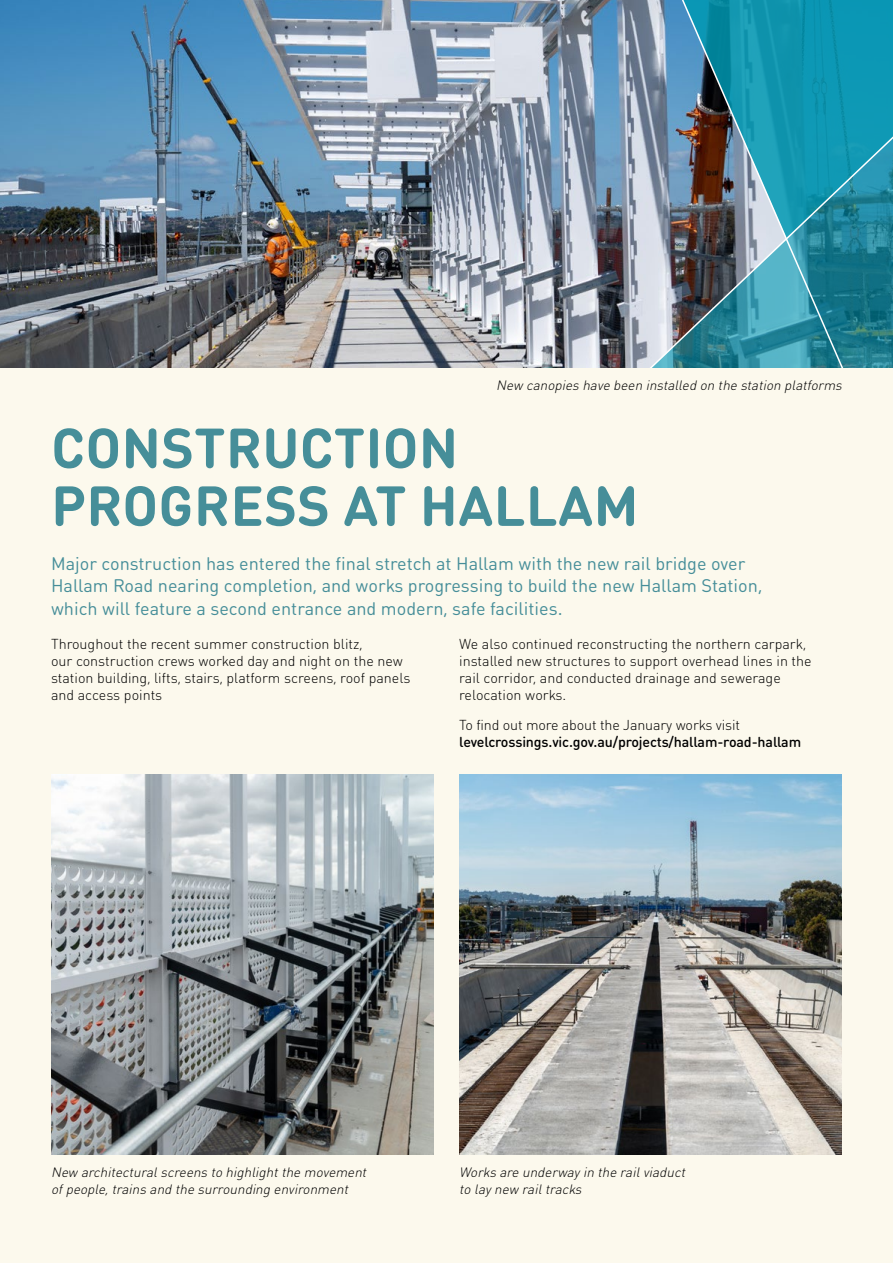
<style>
.page{position:relative;width:893px;height:1263px;background:#fcf9ed}
.page>*{position:absolute;margin:0;border:0;box-sizing:border-box;transform-origin:0 0}
.t1{font:700 55.5px/57.8px "DIN Round OT";letter-spacing:.005em;color:#468e99}
.t2{font:18px/22.5px "DIN Round OT";color:#468e99}
.t3{font:300 14.25px/17.1px "DIN Round OT";color:#000}
.t4{font:500 14.25px "DIN Round OT";letter-spacing:-.01em;color:#000}
.t5{font:italic 300 13.5px/16.2px "DIN Round OT";color:#000}
</style>
<div class="page">
<img style="left:0;top:0;width:325px;height:367px">
<img style="left:325px;top:0;width:237px;height:367px">
<img style="left:562px;top:0;width:331px;height:367px">
<img style="left:51px;top:775px;width:383px;height:379px">
<img style="left:459px;top:775px;width:383px;height:379px">
<p class="t5" style="left:496px;top:377px;width:350px">New canopies have been installed on the station platforms</p>
<h1 class="t1" style="left:51px;top:418px;width:589px">CONSTRUCTION<br>PROGRESS AT HALLAM</h1>
<p class="t2" style="left:51px;top:552px;width:713px">Major construction has entered the final stretch at Hallam with the new rail bridge over<br>Hallam Road nearing completion, and works progressing to build the new Hallam Station, which will feature a second entrance and modern, safe facilities.</p>
<p class="t3" style="left:51px;top:635px;width:361px">Throughout the recent summer construction blitz,<br>our construction crews worked day and night on the new station building, lifts, stairs, platform screens, roof panels and access points</p>
<p class="t3" style="left:459px;top:635px;width:354px">We also continued reconstructing the northern carpark, installed new structures to support overhead lines in the rail corridor, and conducted drainage and sewerage relocation works.</p>
<p class="t3" style="left:459px;top:716px;width:282px">To find out more about the January works visit</p>
<p class="t4" style="left:459px;top:733px;width:343px">levelcrossings.vic.gov.au/projects/hallam-road-hallam</p>
<p class="t5" style="left:51px;top:1164px;width:320px">New architecturalscreens to highlightthe movement ofpeople,trains and the surrounding environment</p>
<p class="t5" style="left:459px;top:1164px;width:231px">Works are underwayin the railviaduct to laynew railtracks</p>
</div>
